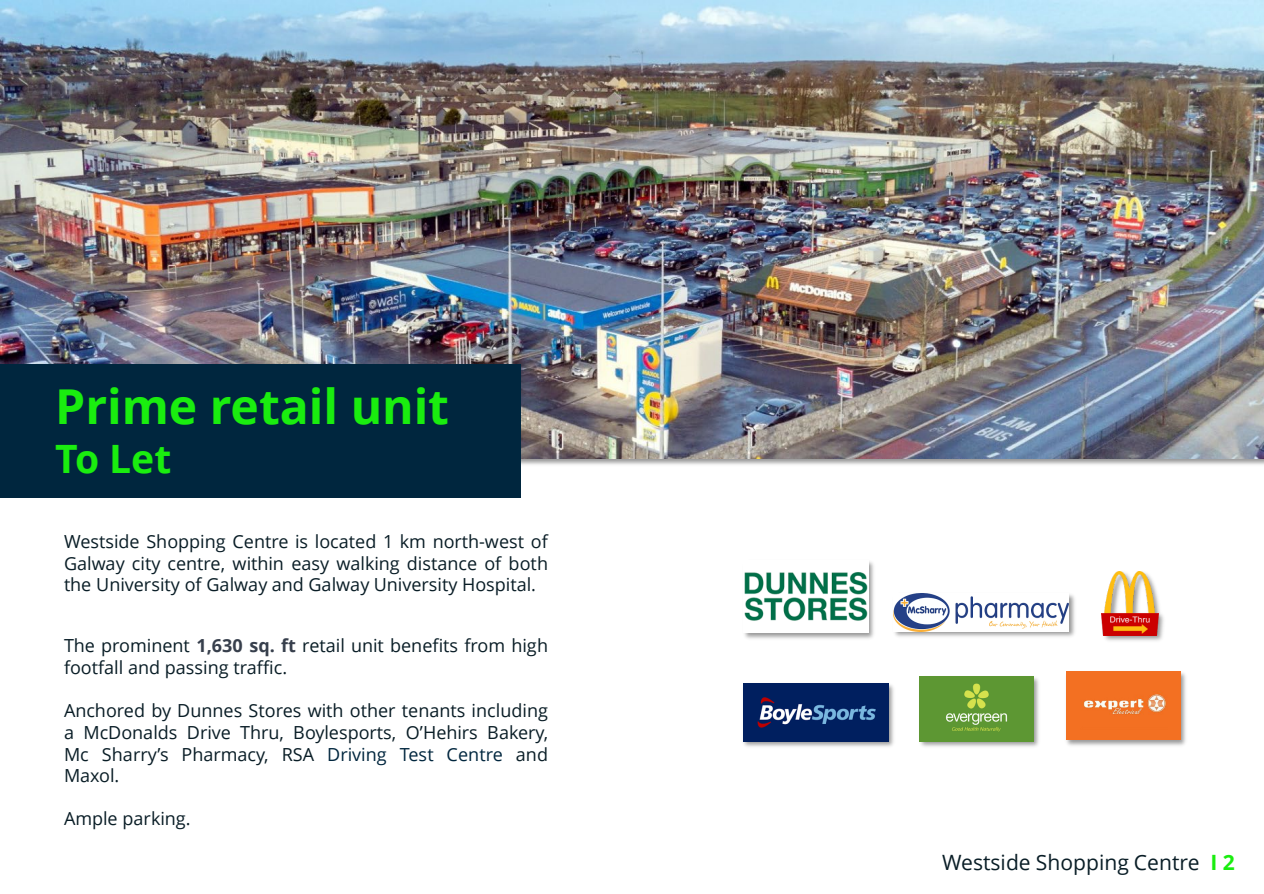
<style>
.page{position:relative;width:1264px;height:894px;background:#fff}
.page>*{position:absolute;margin:0;border:0;box-sizing:border-box;transform-origin:0 0}
.t1{font:700 48px "Open Sans";color:#1aed0f}
.t2{font:700 39px "Open Sans";color:#1aed0f}
.t3{font:21px "Open Sans";color:#091d26}
.t4{font:18px/21.6px "Open Sans";color:#091d26;text-align:justify}
.s1{font-weight:700;color:#373f4c}
.s2{color:#00263e}
.s3{font-weight:700;color:#1aed0f}
</style>
<div class="page">
<img style="left:0;top:0;width:1263px;height:458px">
<div style="left:0;top:364px;width:520px;height:134px;background:#00263e"></div>
<img style="left:1102px;top:595px;width:62px;height:46px">
<img style="left:1101px;top:571px;width:56px;height:64px">
<img style="left:1066px;top:671px;width:120px;height:75px">
<img style="left:1066px;top:671px;width:113px;height:68px">
<img style="left:744px;top:561px;width:130px;height:78px">
<img style="left:744px;top:561px;width:123px;height:72px">
<img style="left:919px;top:676px;width:120px;height:71px">
<img style="left:919px;top:676px;width:113px;height:65px">
<img style="left:743px;top:683px;width:151px;height:64px">
<img style="left:743px;top:683px;width:145px;height:58px">
<img style="left:894px;top:594px;width:181px;height:43px">
<img style="left:893px;top:593px;width:175px;height:38px">
<p class="t1" style="left:55px;top:372px;width:395px">Prime retail unit</p>
<p class="t2" style="left:55px;top:431px;width:118px">To Let</p>
<p class="t4" style="left:64px;top:530px;width:485px">Westside Shopping Centre is located 1 km north-west of Galway city centre, within easy walking distance of both the University of Galway and Galway University Hospital.</p>
<p class="t4" style="left:64px;top:634px;width:485px">The prominent <span class="s1">1,630 sq. ft</span> retail unit benefits from high footfall and passing traffic.</p>
<p class="t4" style="left:64px;top:699px;width:485px">Anchored by Dunnes Stores with other tenants including a McDonalds Drive Thru, Boylesports, O’Hehirs Bakery, Mc Sharry’s Pharmacy, RSA <span class="s2">Driving Test Centre</span> and Maxol.</p>
<p class="t4" style="left:64px;top:807px;width:128px">Ample parking.</p>
<p class="t3" style="left:941px;top:848px;width:294px">Westside Shopping Centre <span class="s3">I 2</span></p>
</div>
